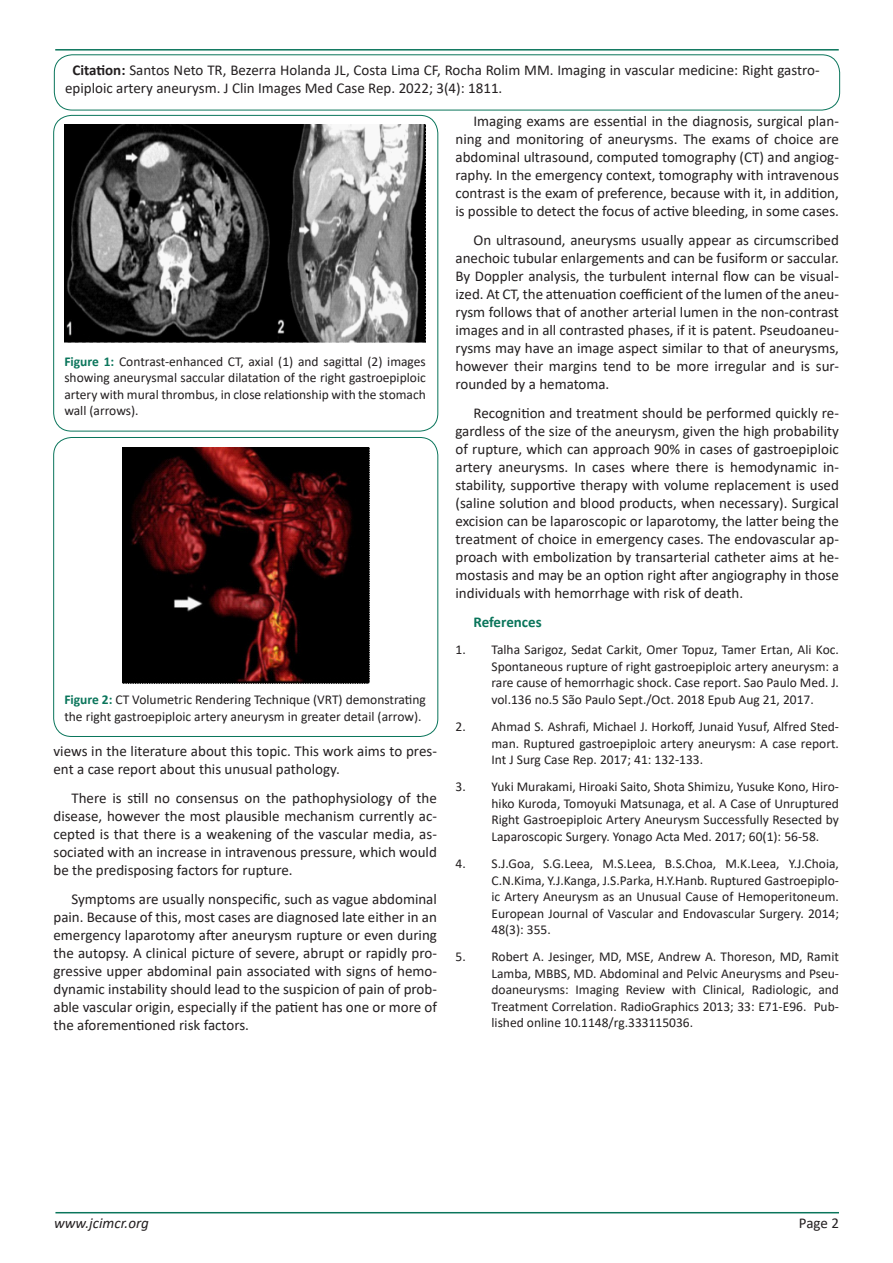
<style>
.page{position:relative;width:893px;height:1263px;background:#fff}
.page>*{position:absolute;margin:0;border:0;box-sizing:border-box;transform-origin:0 0}
.t1{font:15px/18px "Calibri";color:#231f20;text-align:justify}
.t2{font:italic 15px "Calibri";color:#231f20}
.t3{font:700 15px "Calibri";color:#0a755b}
.t4{font:13.5px/16.5px "Calibri";color:#231f20;text-align:justify}
.s1{font-weight:700}
.s2{font-weight:700;color:#0a755b}
</style>
<div class="page">
<hr style="left:55px;top:1212px;width:784px;height:1px;background:#0a755b">
<hr style="left:55px;top:49px;width:784px;height:2px;background:#0a755b">
<div style="left:54px;top:55px;width:786px;height:55px;border:1px solid #0a755b;border-radius:18px"></div>
<div style="left:53px;top:115px;width:385px;height:316px;border:1px solid #0a755b;border-radius:18px"></div>
<img style="left:64px;top:124px;width:361px;height:218px">
<div style="left:53px;top:437px;width:385px;height:300px;border:1px solid #0a755b;border-radius:18px"></div>
<img style="left:123px;top:447px;width:246px;height:236px">
<p class="t1" style="left:65px;top:61px;width:756px;text-indent:8px"><span class="s1">Citation:</span> Santos Neto TR, Bezerra Holanda JL, Costa Lima CF, Rocha Rolim MM. Imaging in vascular medicine: Right gastro&shy;epiploic artery aneurysm. J Clin Images Med Case Rep. 2022; 3(4): 1811.</p>
<p class="t4" style="left:64px;top:353px;width:363px"><span class="s2">Figure 1:</span> Contrast-enhanced CT, axial (1) and sagittal (2) images showing aneurysmal saccular dilatation of the right gastroepiploic artery with mural thrombus, in close relationship with the stomach wall (arrows).</p>
<p class="t4" style="left:64px;top:691px;width:363px"><span class="s2">Figure 2:</span> CT Volumetric Rendering Technique (VRT) demonstrating the right gastroepiploic artery aneurysm in greater detail (arrow).</p>
<p class="t1" style="left:53px;top:742px;width:385px">views in the literature about this topic. This work aims to pres&shy;ent a case report about this unusual pathology.</p>
<p class="t1" style="left:53px;top:788px;width:385px;text-indent:18px">There is still no consensus on the pathophysiology of the disease, however the most plausible mechanism currently ac&shy;cepted is that there is a weakening of the vascular media, as&shy;sociated with an increase in intravenous pressure, which would be the predisposing factors for rupture.</p>
<p class="t1" style="left:53px;top:889px;width:385px;text-indent:18px">Symptoms are usually nonspecific, such as vague abdominal pain. Because of this, most cases are diagnosed late either in an emergency laparotomy after aneurysm rupture or even during the autopsy. A clinical picture of severe, abrupt or rapidly pro&shy;gressive upper abdominal pain associated with signs of hemo&shy;dynamic instability should lead to the suspicion of pain of prob&shy;able vascular origin, especially if the patient has one or more of the aforementioned risk factors.</p>
<p class="t1" style="left:455px;top:112px;width:385px;text-indent:18px">Imaging exams are essential in the diagnosis, surgical plan&shy;ning and monitoring of aneurysms. The exams of choice are abdominal ultrasound, computed tomography (CT) and angiog&shy;raphy. In the emergency context, tomography with intravenous contrast is the exam of preference, because with it, in addition, is possible to detect the focus of active bleeding, in some cases.</p>
<p class="t1" style="left:455px;top:231px;width:385px;text-indent:18px">On ultrasound, aneurysms usually appear as circumscribed anechoic tubular enlargements and can be fusiform or saccular.<br>By Doppler analysis, the turbulent internal flow can be visual&shy;ized. At CT, the attenuation coefficient of the lumen of the aneu&shy;rysm follows that of another arterial lumen in the non-contrast images and in all contrasted phases, if it is patent. Pseudoaneu&shy;rysms may have an image aspect similar to that of aneurysms, however their margins tend to be more irregular and is sur&shy;rounded by a hematoma.</p>
<p class="t1" style="left:455px;top:404px;width:385px;text-indent:18px">Recognition and treatment should be performed quickly re&shy;gardless of the size of the aneurysm, given the high probability of rupture, which can approach 90% in cases of gastroepiploic artery aneurysms. In cases where there is hemodynamic in&shy;stability, supportive therapy with volume replacement is used (saline solution and blood products, when necessary). Surgical excision can be laparoscopic or laparotomy, the latter being the treatment of choice in emergency cases. The endovascular ap&shy;proach with embolization by transarterial catheter aims at he&shy;mostasis and may be an option right after angiography in those individuals with hemorrhage with risk of death.</p>
<p class="t3" style="left:473px;top:611px;width:70px">References</p>
<p class="t4" style="left:491px;top:641px;width:349px;text-indent:-36px">1. Talha Sarigoz, Sedat Carkit, Omer Topuz, Tamer Ertan, Ali Koc.<br>Spontaneous rupture of right gastroepiploic artery aneurysm: a rare cause of hemorrhagic shock. Case report. Sao Paulo Med. J. vol.136 no.5 São Paulo Sept./Oct. 2018 Epub Aug 21, 2017.</p>
<p class="t4" style="left:491px;top:718px;width:349px;text-indent:-36px">2. Ahmad S. Ashrafi, Michael J. Horkoff, Junaid Yusuf, Alfred Sted&shy;man. Ruptured gastroepiploic artery aneurysm: A case report.<br>Int J Surg Case Rep. 2017; 41: 132-133.</p>
<p class="t4" style="left:491px;top:778px;width:349px;text-indent:-36px">3. Yuki Murakami, Hiroaki Saito, Shota Shimizu, Yusuke Kono, Hiro&shy;hiko Kuroda, Tomoyuki Matsunaga, et al. A Case of Unruptured Right Gastroepiploic Artery Aneurysm Successfully Resected by Laparoscopic Surgery. Yonago Acta Med. 2017; 60(1): 56-58.</p>
<p class="t4" style="left:491px;top:855px;width:349px;text-indent:-36px">4. S.J.Goa, S.G.Leea, M.S.Leea, B.S.Choa, M.K.Leea, Y.J.Choia, C.N.Kima, Y.J.Kanga, J.S.Parka, H.Y.Hanb. Ruptured Gastroepiplo&shy;ic Artery Aneurysm as an Unusual Cause of Hemoperitoneum.<br>European Journal of Vascular and Endovascular Surgery. 2014; 48(3): 355.</p>
<p class="t4" style="left:491px;top:948px;width:349px;text-indent:-36px">5. Robert A. Jesinger, MD, MSE, Andrew A. Thoreson, MD, Ramit Lamba, MBBS, MD. Abdominal and Pelvic Aneurysms and Pseu&shy;doaneurysms: Imaging Review with Clinical, Radiologic, and Treatment Correlation. RadioGraphics 2013; 33: E71-E96. Pub&shy;lished online 10.1148/rg.333115036.</p>
<p class="t2" style="left:54px;top:1212px;width:96px">www.jcimcr.org</p>
<p class="t1" style="left:799px;top:1213px;width:42px">Page 2</p>
</div>
